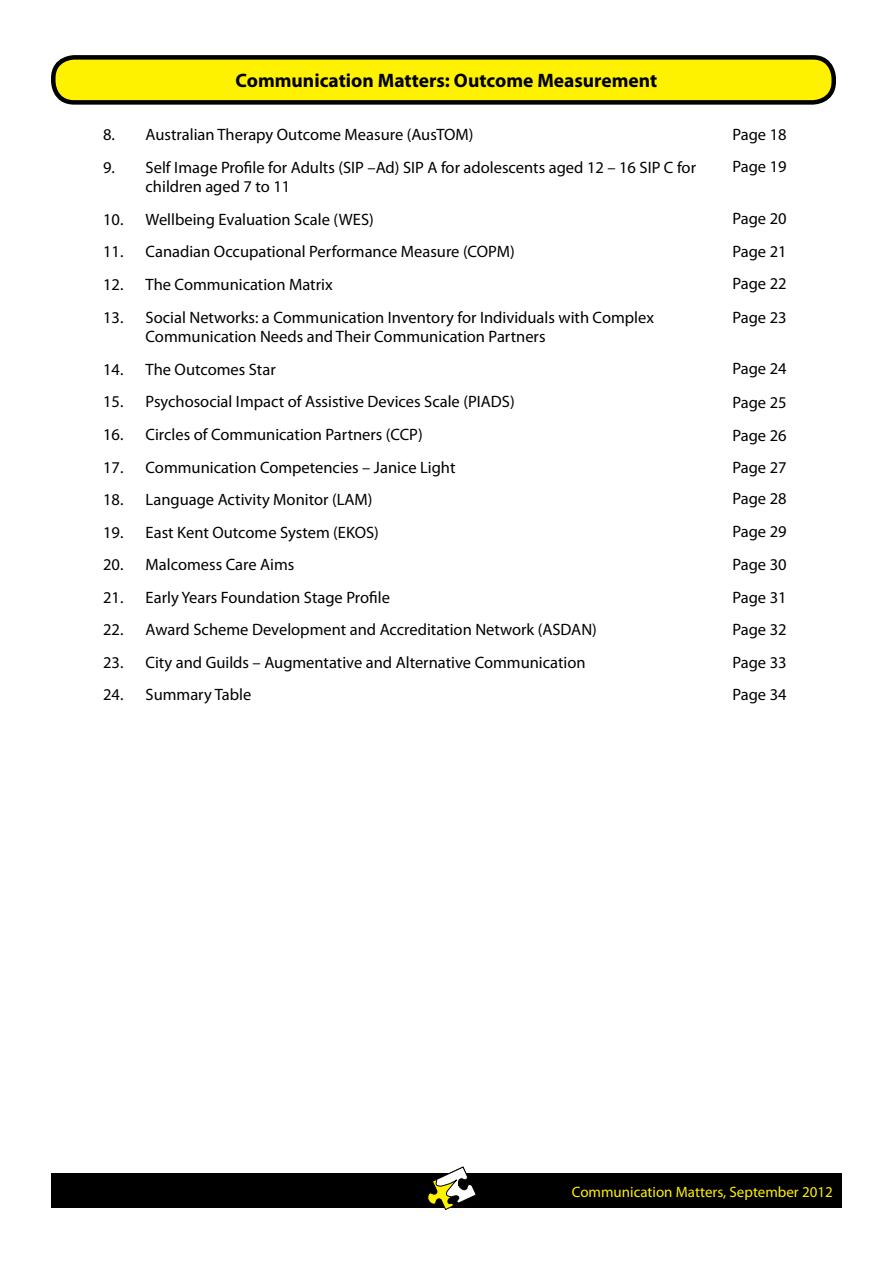
<style>
.page{position:relative;width:893px;height:1263px;background:#fff}
.page>*{position:absolute;margin:0;border:0;box-sizing:border-box;transform-origin:0 0}
.t1{font:700 19.5px "Myriad Pro";color:#000}
.t2{font:16.5px/32.5px "Myriad Pro";color:#000}
.t3{font:15px "Myriad Pro";color:#fff200}
</style>
<div class="page">
<div style="left:51px;top:1173px;width:791px;height:34px;background:#000"></div>
<svg style="left:426px;top:1166px;width:51px;height:43px"></svg>
<div style="left:53px;top:57px;width:781px;height:45px;background:#fff200;border-radius:21px"></div>
<div style="left:51px;top:55px;width:785px;height:50px;border:4px solid #000;border-radius:21px"></div>
<p class="t1" style="left:236px;top:67px;width:423px">Communication Matters: Outcome Measurement</p>
<p class="t2" style="left:103px;top:118px;width:372px">8. Australian Therapy Outcome Measure (AusTOM)</p>
<p class="t2" style="left:146px;top:157px;width:552px;line-height:19.8px;text-indent:-43px">9. Self Image Profile for Adults (SIP –Ad) SIP A for adolescents aged 12 – 16 SIP C for children aged 7 to 11</p>
<p class="t2" style="left:103px;top:203px;width:272px">10. Wellbeing Evaluation Scale (WES)</p>
<p class="t2" style="left:103px;top:235px;width:413px">11. Canadian Occupational Performance Measure (COPM)</p>
<p class="t2" style="left:103px;top:268px;width:231px">12. The Communication Matrix</p>
<p class="t2" style="left:146px;top:307px;width:510px;line-height:19.8px;text-indent:-43px">13. Social Networks: a Communication Inventory for Individuals with Complex<br>Communication Needs and Their Communication Partners</p>
<p class="t2" style="left:103px;top:353px;width:174px">14. The Outcomes Star</p>
<p class="t2" style="left:103px;top:385px;width:413px">15. Psychosocial Impact of Assistive Devices Scale (PIADS)</p>
<p class="t2" style="left:103px;top:418px;width:321px">16. Circles of Communication Partners (CCP)</p>
<p class="t2" style="left:103px;top:450px;width:354px">17. Communication Competencies – Janice Light</p>
<p class="t2" style="left:103px;top:483px;width:271px">18. Language Activity Monitor (LAM)</p>
<p class="t2" style="left:103px;top:516px;width:277px">19. East Kent Outcome System (EKOS)</p>
<p class="t2" style="left:103px;top:548px;width:193px">20. Malcomess Care Aims</p>
<p class="t2" style="left:103px;top:581px;width:288px">21. Early Years Foundation Stage Profile</p>
<p class="t2" style="left:103px;top:613px;width:495px">22. Award Scheme Development and Accreditation Network (ASDAN)</p>
<p class="t2" style="left:103px;top:646px;width:484px">23. City and Guilds – Augmentative and Alternative Communication</p>
<p class="t2" style="left:103px;top:678px;width:150px">24. Summary Table</p>
<p class="t2" style="left:732px;top:119px;width:56px;line-height:31.5px">Page 18<br>Page 19</p>
<p class="t2" style="left:732px;top:202px;width:56px;text-align:justify">Page 20<br>Page 21<br>Page 22</p>
<p class="t2" style="left:732px;top:301px;width:56px">Page 23</p>
<p class="t2" style="left:732px;top:352px;width:56px;text-align:justify">Page 24<br>Page 25<br>Page 26<br>Page 27<br>Page 28</p>
<p class="t2" style="left:732px;top:515px;width:56px;text-align:justify">Page 29<br>Page 30<br>Page 31<br>Page 32<br>Page 33<br>Page 34</p>
<p class="t3" style="left:572px;top:1182px;width:262px">Communication Matters, September 2012</p>
</div>
